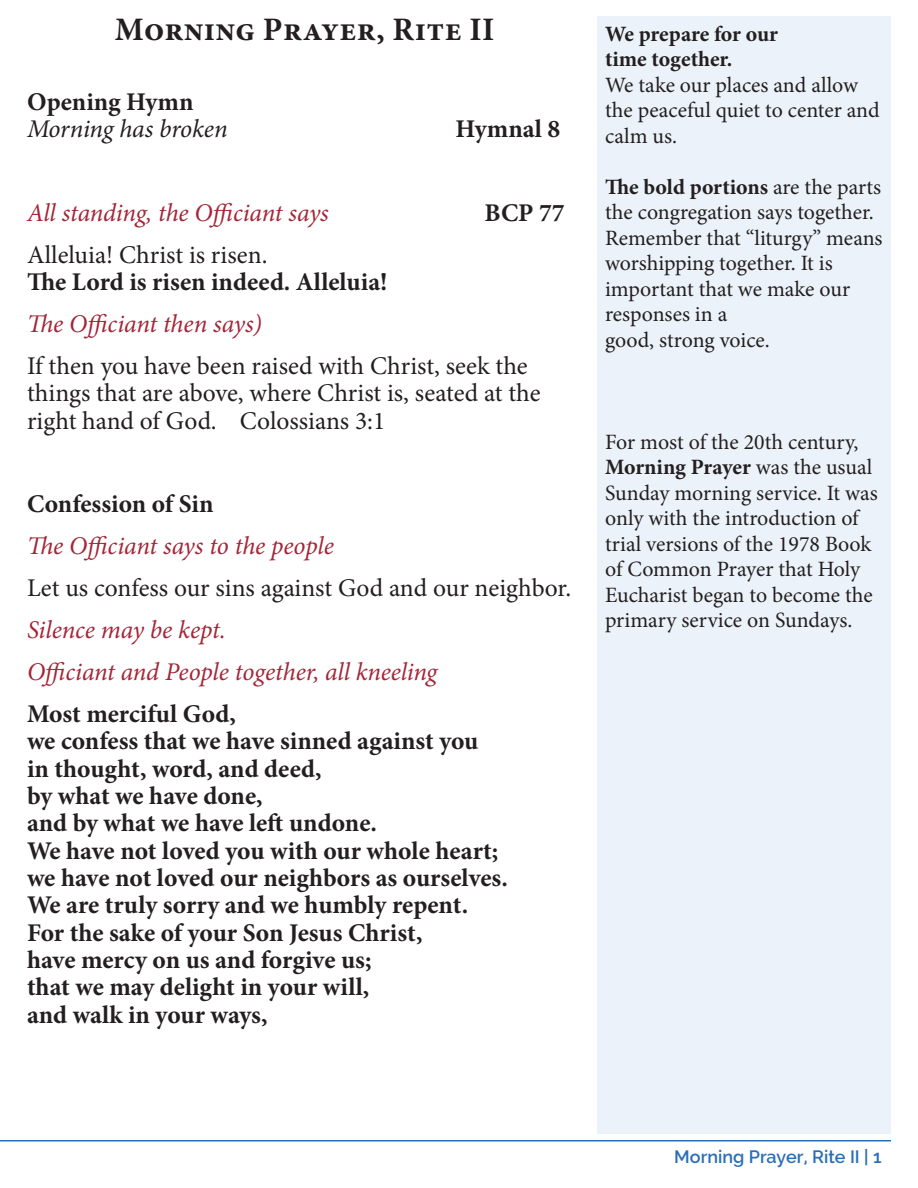
<style>
.page{position:relative;width:918px;height:1188px;background:#fff}
.page>*{position:absolute;margin:0;border:0;box-sizing:border-box;transform-origin:0 0}
.Section_Header{font:700 32.85px "Minion Pro";letter-spacing:.01em;color:#231f20}
.Section_Header-2{font:700 25.5px/27.3px "Minion Pro";color:#231f20}
.t1{font:25.5px/27.3px "Minion Pro";color:#231f20}
.t2{font:italic 25.5px "Minion Pro";letter-spacing:-.005em;color:#a32638}
.Section_Header-3{font:italic 25.5px/27.3px "Minion Pro";letter-spacing:-.01em;color:#231f20}
.t3{font:21.9px/25.5px "Minion Pro";color:#231f20}
.t4{font:700 21.9px "Minion Pro";letter-spacing:-.005em;color:#231f20}
.t5{font:600 18px "Raleway";color:#296eb7}
.s1{font-weight:700;font-style:normal}
.s2{font-weight:400}
.s3{font-weight:700}
</style>
<div class="page">
<hr style="left:0;top:1140px;width:891px;height:2px;background:#296eb7">
<div style="left:597px;top:16px;width:294px;height:1118px;background:#ebf2f9"></div>
<p class="Section_Header" style="left:115px;top:7px;width:381px">Morning Prayer, Rite II</p>
<p class="Section_Header-3" style="left:27px;top:88px;width:202px"><span class="s1">Opening Hymn<br></span>Morning has broken</p>
<p class="Section_Header-2" style="left:455px;top:115px;width:106px">Hymnal 8</p>
<p class="t2" style="left:27px;top:195px;width:303px">All standing, the Officiant says</p>
<p class="Section_Header-2" style="left:485px;top:199px;width:82px">BCP 77</p>
<p class="Section_Header-2" style="left:27px;top:241px;width:362px"><span class="s2">Alleluia! Christ is risen.<br></span>The Lord is risen indeed. Alleluia!</p>
<p class="t2" style="left:27px;top:306px;width:237px">The Officiant then says)</p>
<p class="t1" style="left:27px;top:352px;width:515px">If then you have been raised with Christ, seek the things that are above, where Christ is, seated at the right hand of God. Colossians 3:1</p>
<p class="Section_Header-2" style="left:27px;top:490px;width:188px">Confession of Sin</p>
<p class="t2" style="left:27px;top:529px;width:308px">The Officiant says to the people</p>
<p class="t1" style="left:27px;top:575px;width:546px">Let us confess our sins against God and our neighbor.</p>
<p class="t2" style="left:27px;top:613px;width:200px">Silence may be kept.</p>
<p class="t2" style="left:27px;top:654px;width:412px">Officiant and People together, all kneeling</p>
<p class="Section_Header-2" style="left:27px;top:700px;width:482px">Most merciful God,<br>we confess that we have sinned against you<br>in thought, word, and deed,<br>by what we have done,<br>and by what we have left undone.<br>We have not loved you with our whole heart; we have not loved our neighbors as ourselves.<br>We are truly sorry and we humbly repent.<br>For the sake of your Son Jesus Christ,<br>have mercy on us and forgive us;<br>that we may delight in your will,<br>and walk in your ways,</p>
<p class="t4" style="left:605px;top:18px;width:174px">We prepare for our</p>
<p class="t4" style="left:605px;top:44px;width:129px">time together.</p>
<p class="t3" style="left:605px;top:72px;width:276px">We take our places and allow the peaceful quiet to center and calm us.</p>
<p class="t3" style="left:605px;top:174px;width:279px"><span class="s3">The bold portions</span> are the parts the congregation says together.<br>Remember that “liturgy” means worshipping together. It is important that we make our responses in a</p>
<p class="t3" style="left:605px;top:327px;width:166px">good, strong voice.</p>
<p class="t3" style="left:605px;top:429px;width:274px">For most of the 20th century,<br><span class="s3">Morning Prayer</span> was the usual<br>Sunday morning service. It was only with the introduction of trial versions of the 1978 Book of Common Prayer that Holy<br>Eucharist began to become the primary service on Sundays.</p>
<p class="t5" style="left:674px;top:1146px;width:209px">Morning Prayer, Rite II | 1</p>
</div>
